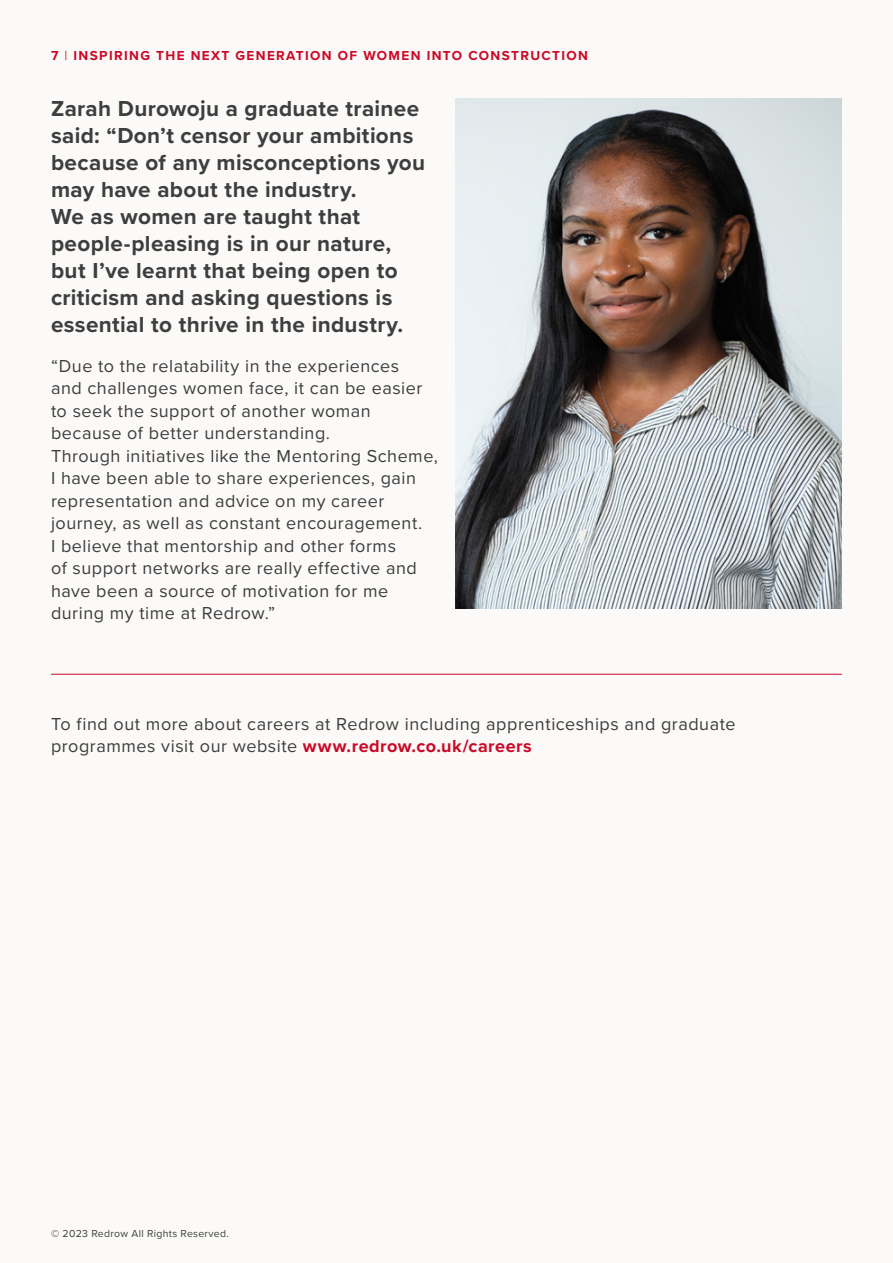
<style>
.page{position:relative;width:893px;height:1263px;background:#fbfaf8}
.page>*{position:absolute;margin:0;border:0;box-sizing:border-box;transform-origin:0 0}
.t1{font:700 22.5px/27px "Proxima Nova";letter-spacing:.015em;color:#3e3e3e}
.t2{font:18px/22.5px "Proxima Nova";letter-spacing:.03em;color:#3e3e3e}
.t3{font:700 13.5px "Proxima Nova";letter-spacing:.1em;color:#ca0928}
.t4{font:10.5px "Proxima Nova";letter-spacing:.03em;color:#3e3e3e}
.s1{font-weight:400}
.s2{font-weight:700;color:#ca0928}
</style>
<div class="page">
<hr style="left:51px;top:674px;width:791px;height:1px;background:#ca0928">
<img style="left:455px;top:98px;width:387px;height:510px">
<p class="t3" style="left:51px;top:45px;width:538px">7 <span class="s1">|</span> INSPIRING THE NEXT GENERATION OF WOMEN INTO CONSTRUCTION</p>
<p class="t1" style="left:51px;top:94px;width:375px">Zarah Durowoju a graduate trainee said: “Don’t censor your ambitions because of any misconceptions you may have about the industry.<br>We as women are taught that people-pleasing is in our nature, but I’ve learnt that being open to criticism and asking questions is essential to thrive in the industry.</p>
<p class="t2" style="left:51px;top:353px;width:388px">“Due to the relatability in the experiences<br>and challenges women face, it can be easier to seek the support of another woman because of better understanding.<br>Through initiatives like the Mentoring Scheme, I have been able to share experiences, gain representation and advice on my career journey, as well as constant encouragement.<br>I believe that mentorship and other forms<br>of support networks are really effective and have been a source of motivation for me during my time at Redrow.”</p>
<p class="t2" style="left:51px;top:712px;width:686px">To find out more about careers at Redrow including apprenticeships and graduate programmes visit our website <span class="s2">www.redrow.co.uk/careers</span></p>
<p class="t4" style="left:51px;top:1226px;width:179px">© 2023 Redrow All Rights Reserved.</p>
</div>
